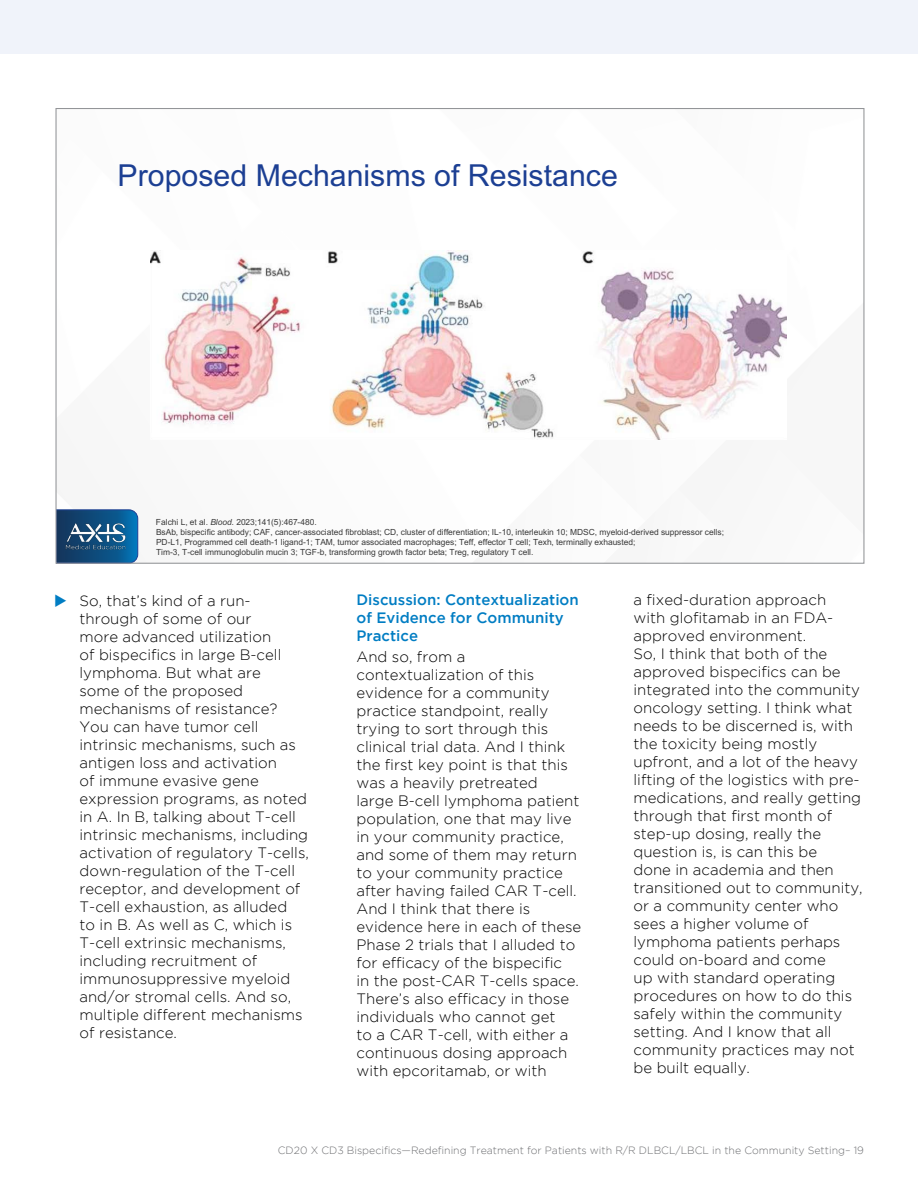
<style>
.page{position:relative;width:918px;height:1188px;background:#fff}
.page>*{position:absolute;margin:0;border:0;box-sizing:border-box;transform-origin:0 0}
.t1{font:30.3px "Arial";color:#1c3f93}
.t2{font:300 15px/18px "Gotham";color:#000}
.t3{font:500 15px/18px "Gotham";color:#007dc3}
.t4{font:300 10.5px "Gotham";color:#6d6e71}
.t5{font:8.4px/10.1px "Arial";letter-spacing:-.005em;color:#3a3a3a}
.s1{font-style:italic}
.s2{color:#007dc3}
</style>
<div class="page">
<div style="left:0;top:0;width:918px;height:54px;background:#f0f3fa"></div>
<svg style="left:57px;top:509px;width:81px;height:53px"></svg>
<img style="left:66px;top:513px;width:60px;height:47px">
<img style="left:150px;top:251px;width:637px;height:188px">
<h1 class="t1" style="left:118px;top:155px;width:502px">Proposed Mechanisms of Resistance</h1>
<p class="t5" style="left:156px;top:517px;width:570px">Falchi L, et al. <span class="s1">Blood.</span> 2023;141(5):467-480.<br>BsAb, bispecific antibody; CAF, cancer-associated fibroblast; CD, cluster of differentiation; IL-10, interleukin 10; MDSC, myeloid-derived suppressor cells; PD-L1, Programmed cell death-1 ligand-1; TAM, tumor associated macrophages; Teff, effector T cell; Texh, terminally exhausted;<br>Tim-3, T-cell immunoglobulin mucin 3; TGF-b, transforming growth factor beta; Treg, regulatory T cell.</p>
<p class="t2" style="left:80px;top:591px;width:231px;text-indent:-26px"><span class="s2">◆</span> So, that’s kind of a run&shy;through of some of our<br>more advanced utilization<br>of bispecifics in large B-cell lymphoma. But what are<br>some of the proposed mechanisms of resistance?<br>You can have tumor cell intrinsic mechanisms, such as antigen loss and activation<br>of immune evasive gene expression programs, as noted in A. In B, talking about T-cell intrinsic mechanisms, including activation of regulatory T-cells, down-regulation of the T-cell receptor, and development of<br>T-cell exhaustion, as alluded<br>to in B. As well as C, which is<br>T-cell extrinsic mechanisms, including recruitment of immunosuppressive myeloid and/or stromal cells. And so, multiple different mechanisms of resistance.</p>
<p class="t2" style="left:634px;top:590px;width:231px">a fixed-duration approach<br>with glofitamab in an FDA&shy;approved environment.<br>So, I think that both of the approved bispecifics can be integrated into the community oncology setting. I think what needs to be discerned is, with the toxicity being mostly upfront, and a lot of the heavy lifting of the logistics with pre&shy;medications, and really getting through that first month of step-up dosing, really the question is, is can this be<br>done in academia and then transitioned out to community, or a community center who sees a higher volume of lymphoma patients perhaps could on-board and come<br>up with standard operating procedures on how to do this safely within the community setting. And I know that all community practices may not be built equally.</p>
<p class="t3" style="left:357px;top:590px;width:224px">Discussion: Contextualization of Evidence for Community<br>Practice</p>
<p class="t2" style="left:357px;top:648px;width:226px">And so, from a contextualization of this evidence for a community practice standpoint, really trying to sort through this clinical trial data. And I think the first key point is that this was a heavily pretreated<br>large B-cell lymphoma patient population, one that may live in your community practice, and some of them may return to your community practice after having failed CAR T-cell.<br>And I think that there is evidence here in each of these<br>Phase 2 trials that I alluded to for efficacy of the bispecific<br>in the post-CAR T-cells space.<br>There’s also efficacy in those individuals who cannot get<br>to a CAR T-cell, with either a continuous dosing approach with epcoritamab, or with</p>
<p class="t4" style="left:278px;top:1144px;width:588px">CD20 X CD3 Bispecifics—Redefining Treatment for Patients with R/R DLBCL/LBCL in the Community Setting– 19</p>
</div>
